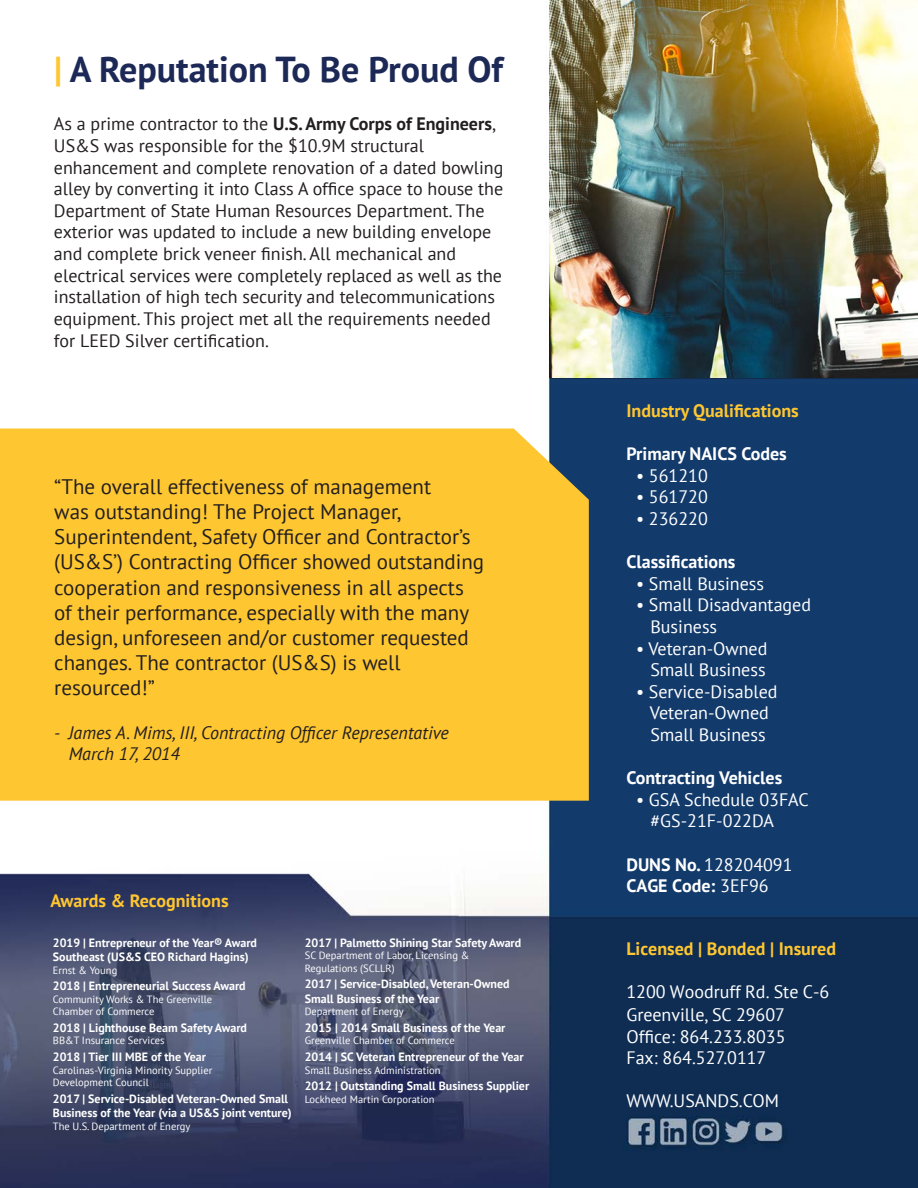
<style>
.page{position:relative;width:918px;height:1188px;background:#fff}
.page>*{position:absolute;margin:0;border:0;box-sizing:border-box;transform-origin:0 0}
.t1{font:700 36px "PT Sans";color:#1c2856}
.t2{font:21px/25.2px "PT Sans";color:#231f20}
.t3{font:18px/21.6px "PT Sans";color:#231f20}
.t4{font:18px "PT Sans";color:#fff}
.t5{font:700 18px/21.3px "PT Sans";color:#fff}
.t6{font:700 18px "PT Sans";color:#fec630}
.t7{font:italic 18px "PT Sans";color:#231f20}
.t8{font:700 12px/14.4px "PT Sans";color:#fff}
.t9{font:10.5px/12.6px "PT Sans";color:#fff}
.s1{color:#fec630}
.s2{font-weight:700}
.s3{font-weight:400}
</style>
<div class="page">
<img style="left:0;top:378px;width:918px;height:810px">
<img style="left:549px;top:0;width:369px;height:378px">
<div style="left:0;top:428px;width:589px;height:373px;background:#fec630"></div>
<p class="t1" style="left:54px;top:45px;width:451px"><span class="s1">|</span> A Reputation To Be Proud Of</p>
<p class="t3" style="left:54px;top:113px;width:451px">As a prime contractor to the <span class="s2">U.S. Army Corps of Engineers</span>, US&amp;S was responsible for the $10.9M structural enhancement and complete renovation of a dated bowling alley by converting it into Class A office space to house the Department of State Human Resources Department. The exterior was updated to include a new building envelope and complete brick veneer finish. All mechanical and electrical services were completely replaced as well as the installation of high tech security and telecommunications equipment. This project met all the requirements needed for LEED Silver certification.</p>
<p class="t2" style="left:54px;top:473px;width:431px">“The overall effectiveness of management<br>was outstanding! The Project Manager, Superintendent, Safety Officer and Contractor’s (US&amp;S’) Contracting Officer showed outstanding cooperation and responsiveness in all aspects of their performance, especially with the many design, unforeseen and/or customer requested changes. The contractor (US&amp;S) is well resourced!”</p>
<p class="t7" style="left:54px;top:721px;width:396px">- James A. Mims, III, Contracting Officer Representative</p>
<p class="t7" style="left:69px;top:742px;width:113px">March 17, 2014</p>
<p class="t6" style="left:50px;top:889px;width:180px">Awards &amp; Recognitions</p>
<p class="t8" style="left:53px;top:935px;width:206px">2019 | Entrepreneur of the Year® Award<br>Southeast (US&amp;S CEO Richard Hagins)</p>
<p class="t9" style="left:53px;top:963px;width:66px">Ernst &amp; Young</p>
<p class="t8" style="left:53px;top:978px;width:194px">2018 | Entrepreneurial Success Award</p>
<p class="t9" style="left:53px;top:992px;width:161px">Community Works &amp; The Greenville<br>Chamber of Commerce</p>
<p class="t8" style="left:53px;top:1020px;width:196px">2018 | Lighthouse Beam Safety Award</p>
<p class="t9" style="left:53px;top:1034px;width:113px">BB&amp;T Insurance Services</p>
<p class="t8" style="left:53px;top:1049px;width:155px">2018 | Tier III MBE of the Year</p>
<p class="t9" style="left:53px;top:1063px;width:161px">Carolinas-Virginia Minority Supplier<br>Development Council</p>
<p class="t8" style="left:53px;top:1091px;width:240px">2017 | Service-Disabled Veteran-Owned Small<br>Business of the Year (via a US&amp;S joint venture)</p>
<p class="t9" style="left:53px;top:1119px;width:139px">The U.S. Department of Energy</p>
<p class="t8" style="left:305px;top:935px;width:218px">2017 | Palmetto Shining Star Safety Award</p>
<p class="t9" style="left:305px;top:949px;width:166px">SC Department of Labor, Licensing &amp;<br>Regulations (SCLLR)</p>
<p class="t8" style="left:305px;top:977px;width:206px">2017 | Service-Disabled, Veteran-Owned<br>Small Business of the Year</p>
<p class="t9" style="left:305px;top:1005px;width:100px">Department of Energy</p>
<p class="t8" style="left:305px;top:1020px;width:202px">2015 | 2014 Small Business of the Year</p>
<p class="t9" style="left:305px;top:1034px;width:151px">Greenville Chamber of Commerce</p>
<p class="t8" style="left:305px;top:1049px;width:220px">2014 | SC Veteran Entrepreneur of the Year</p>
<p class="t9" style="left:305px;top:1063px;width:137px">Small Business Administration</p>
<p class="t8" style="left:305px;top:1078px;width:226px">2012 | Outstanding Small Business Supplier</p>
<p class="t9" style="left:305px;top:1092px;width:131px">Lockheed Martin Corporation</p>
<p class="t6" style="left:626px;top:399px;width:174px">Industry Qualifications</p>
<p class="t5" style="left:626px;top:443px;width:162px">Primary NAICS Codes</p>
<p class="t4" style="left:636px;top:464px;width:73px">• 561210</p>
<p class="t4" style="left:636px;top:485px;width:73px">• 561720</p>
<p class="t4" style="left:636px;top:507px;width:73px">• 236220</p>
<p class="t5" style="left:626px;top:551px;width:111px">Classifications</p>
<p class="t4" style="left:636px;top:572px;width:130px">• Small Business</p>
<p class="t4" style="left:636px;top:593px;width:177px">• Small Disadvantaged</p>
<p class="t4" style="left:650px;top:615px;width:68px">Business</p>
<p class="t4" style="left:636px;top:637px;width:133px">• Veteran-Owned</p>
<p class="t4" style="left:650px;top:658px;width:117px">Small Business</p>
<p class="t4" style="left:636px;top:680px;width:143px">• Service-Disabled</p>
<p class="t4" style="left:650px;top:701px;width:120px">Veteran-Owned</p>
<p class="t4" style="left:650px;top:723px;width:117px">Small Business</p>
<p class="t5" style="left:626px;top:767px;width:157px">Contracting Vehicles</p>
<p class="t4" style="left:636px;top:788px;width:174px">• GSA Schedule 03FAC</p>
<p class="t4" style="left:650px;top:809px;width:125px">#GS-21F-022DA</p>
<p class="t5" style="left:626px;top:853px;width:168px">DUNS No. <span class="s3">128204091<br></span>CAGE Code: <span class="s3">3EF96</span></p>
<p class="t6" style="left:626px;top:937px;width:211px">Licensed | Bonded | Insured</p>
<p class="t4" style="left:626px;top:980px;width:204px">1200 Woodruff Rd. Ste C-6</p>
<p class="t4" style="left:626px;top:1003px;width:160px">Greenville, SC 29607</p>
<p class="t4" style="left:626px;top:1025px;width:161px">Office: 864.233.8035</p>
<p class="t4" style="left:626px;top:1046px;width:142px">Fax: 864.527.0117</p>
<p class="t4" style="left:626px;top:1089px;width:154px">WWW.USANDS.COM</p>
</div>
